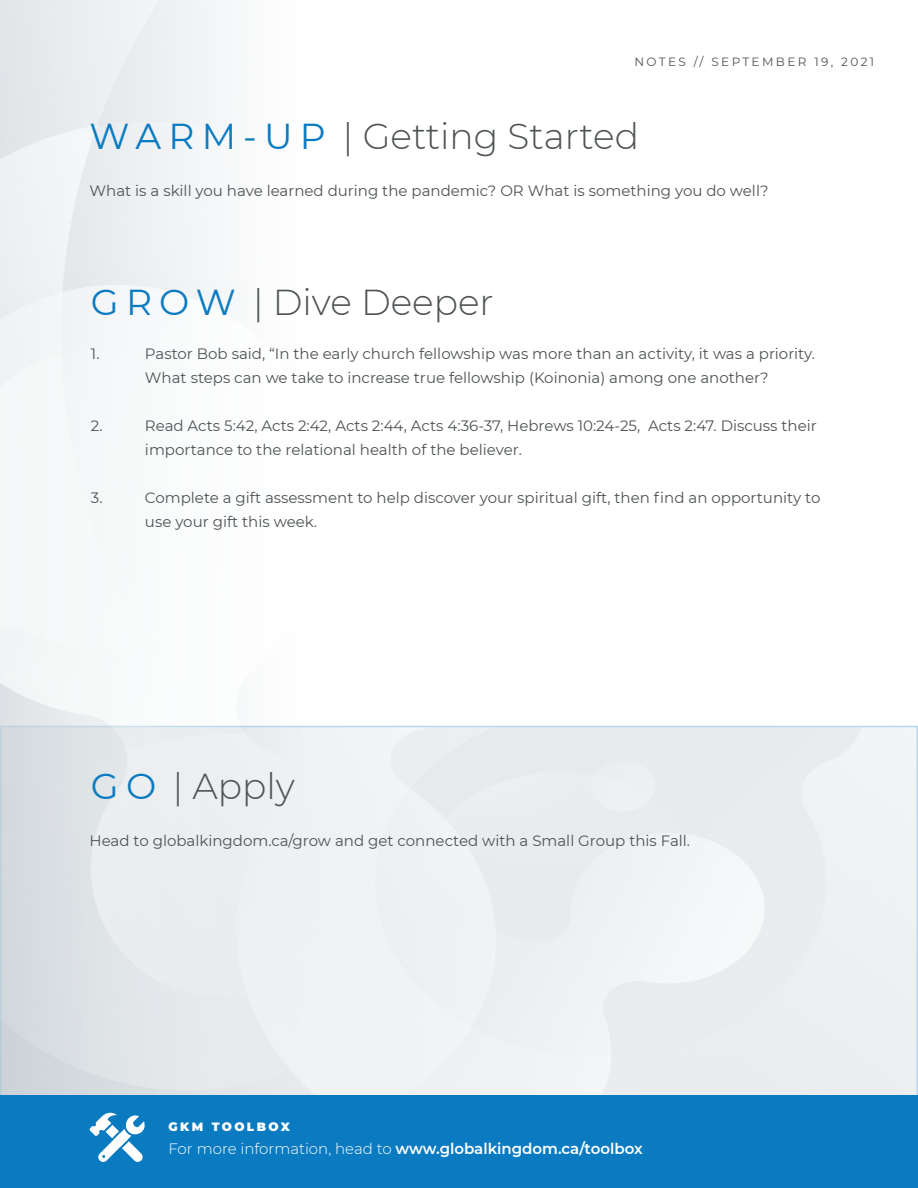
<style>
.page{position:relative;width:918px;height:1188px;background:#fff}
.page>*{position:absolute;margin:0;border:0;box-sizing:border-box;transform-origin:0 0}
.t1{font:300 36px "Montserrat";color:#4e5355}
.t2{font:15px/24px "Montserrat";color:#4e5355}
.t3{font:600 15px "Montserrat";color:#fff}
.t4{font:12px "Montserrat";letter-spacing:.2em;color:#4e5355}
.t5{font:900 12px "Montserrat";letter-spacing:.2em;color:#fff}
.s1{font-weight:400;color:#0b7bc1}
.s2{font-weight:300}
</style>
<div class="page">
<div style="left:300px;top:726px;width:618px;height:369px;background:#eef0f1"></div>
<div style="left:0;top:1095px;width:918px;height:93px;background:#0b7bc1"></div>
<svg style="left:89px;top:1113px;width:56px;height:49px"></svg>
<p class="t4" style="left:634px;top:53px;width:241px">NOTES // SEPTEMBER 19, 2021</p>
<p class="t1" style="left:90px;top:112px;width:551px"><span class="s1">W A R M - U P</span> | Getting Started</p>
<p class="t2" style="left:90px;top:179px;width:680px">What is a skill you have learned during the pandemic? OR What is something you do well?</p>
<p class="t1" style="left:91px;top:278px;width:404px"><span class="s1">G R O W</span> | Dive Deeper</p>
<p class="t2" style="left:91px;top:341px;width:10px">1.</p>
<p class="t2" style="left:145px;top:341px;width:672px">Pastor Bob said, “In the early church fellowship was more than an activity, it was a priority.<br>What steps can we take to increase true fellowship (Koinonia) among one another?</p>
<p class="t2" style="left:91px;top:413px;width:13px">2.</p>
<p class="t2" style="left:145px;top:413px;width:673px">Read Acts 5:42, Acts 2:42, Acts 2:44, Acts 4:36-37, Hebrews 10:24-25, Acts 2:47. Discuss their importance to the relational health of the believer.</p>
<p class="t2" style="left:91px;top:485px;width:13px">3.</p>
<p class="t2" style="left:145px;top:485px;width:677px">Complete a gift assessment to help discover your spiritual gift, then find an opportunity to use your gift this week.</p>
<p class="t1" style="left:91px;top:762px;width:205px"><span class="s1">G O</span> | Apply</p>
<p class="t2" style="left:90px;top:828px;width:602px">Head to globalkingdom.ca/grow and get connected with a Small Group this Fall.</p>
<p class="t5" style="left:169px;top:1118px;width:123px">GKM TOOLBOX</p>
<p class="t3" style="left:168px;top:1138px;width:476px"><span class="s2">For more information, head to</span> www.globalkingdom.ca/toolbox</p>
</div>
